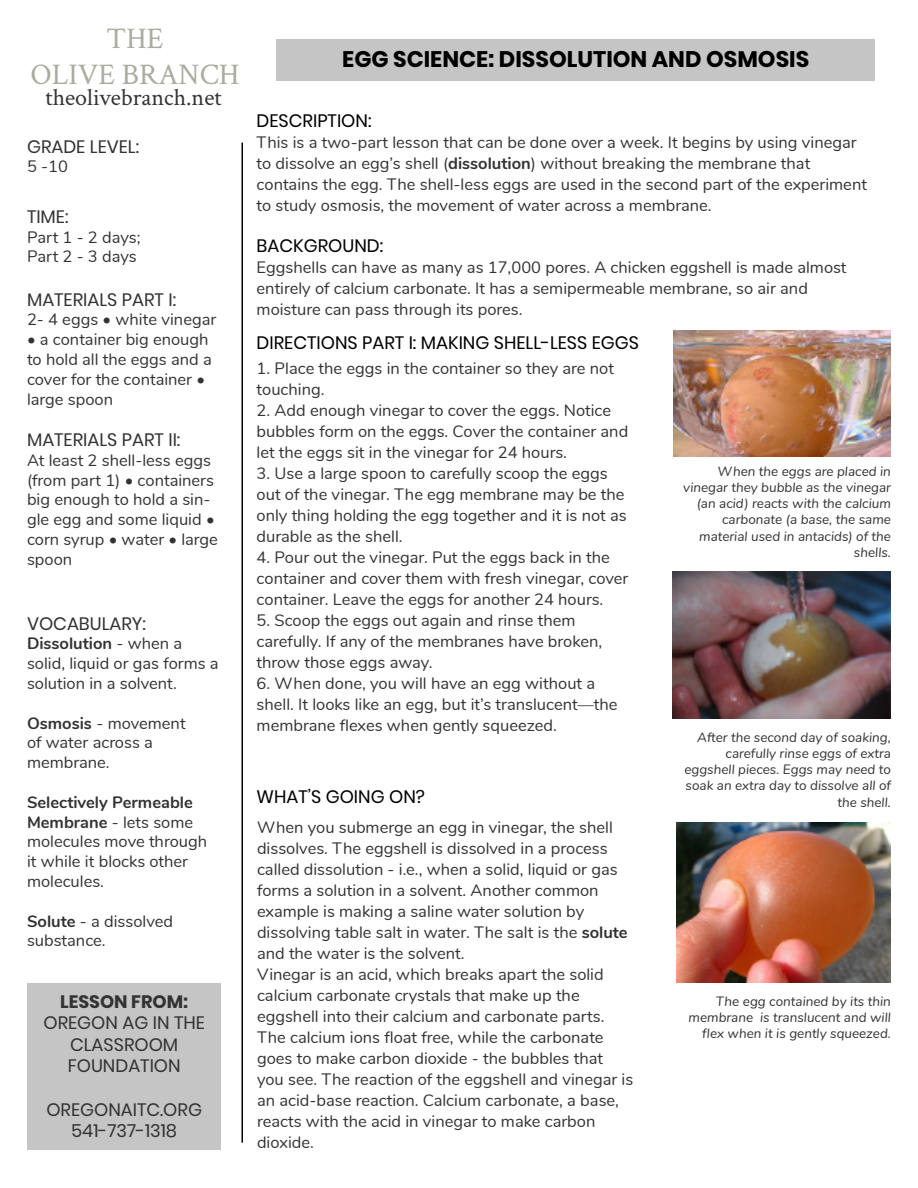
<style>
.page{position:relative;width:918px;height:1188px;background:#fff}
.page>*{position:absolute;margin:0;border:0;box-sizing:border-box;transform-origin:0 0}
.t1{font:30px/36px "Crimson Text";color:#a9ac9e;text-align:center}
.t2{font:24px "Crimson Text";color:#333}
.t3{font:700 22.5px "Poppins";color:#000}
.t4{font:18px/21.6px "Poppins";color:#333;text-align:center}
.t5{font:18px "Poppins";color:#000}
.t6{font:700 18px "Poppins";color:#333}
.t7{font:16.5px/21px "Nunito";color:#333}
.t8{font:italic 13.5px/16.2px "Nunito";color:#333;text-align:right}
.s1{font-weight:700}
</style>
<div class="page">
<hr style="left:242px;top:143px;width:1px;height:1000px;background:#000">
<div style="left:276px;top:39px;width:599px;height:42px;background:#c5c5c5"></div>
<img style="left:674px;top:330px;width:217px;height:126px">
<img style="left:672px;top:571px;width:219px;height:147px">
<img style="left:676px;top:822px;width:215px;height:161px">
<div style="left:27px;top:983px;width:193px;height:167px;background:#c5c5c5"></div>
<h1 class="t1" style="left:30px;top:19px;width:211px">THE<br>OLIVE BRANCH</h1>
<h2 class="t2" style="left:45px;top:81px;width:178px">theolivebranch.net</h2>
<p class="t4" style="left:27px;top:136px;width:114px">GRADE LEVEL:</p>
<p class="t7" style="left:27px;top:155px;width:42px">5 -10</p>
<p class="t4" style="left:27px;top:206px;width:43px">TIME:</p>
<p class="t7" style="left:27px;top:226px;width:115px;line-height:19.8px">Part 1 - 2 days;<br>Part 2 - 3 days</p>
<p class="t4" style="left:27px;top:289px;width:151px">MATERIALS PART I:</p>
<p class="t7" style="left:27px;top:308px;width:191px">2- 4 eggs • white vinegar</p>
<p class="t7" style="left:27px;top:329px;width:186px;line-height:19.8px">• a container big enough to hold all the eggs and a cover for the container • large spoon</p>
<p class="t4" style="left:27px;top:429px;width:155px">MATERIALS PART II:</p>
<p class="t7" style="left:27px;top:449px;width:192px;line-height:19.8px">At least 2 shell-less eggs (from part 1) • containers big enough to hold a sin&shy;gle egg and some liquid • corn syrup • water • large spoon</p>
<p class="t4" style="left:27px;top:613px;width:121px">VOCABULARY:</p>
<p class="t7" style="left:27px;top:633px;width:193px;line-height:19.8px"><span class="s1">Dissolution</span> - when a solid, liquid or gas forms a solution in a solvent.</p>
<p class="t7" style="left:27px;top:712px;width:160px;line-height:19.8px"><span class="s1">Osmosis</span> - movement of water across a membrane.</p>
<p class="t7" style="left:27px;top:791px;width:182px;line-height:19.8px"><span class="s1">Selectively Permeable<br>Membrane</span> - lets some molecules move through it while it blocks other molecules.</p>
<p class="t7" style="left:27px;top:910px;width:148px;line-height:19.8px"><span class="s1">Solute</span> - a dissolved substance.</p>
<p class="t6" style="left:60px;top:991px;width:130px">LESSON FROM:</p>
<p class="t4" style="left:43px;top:1012px;width:163px">OREGON AG IN THE<br>CLASSROOM<br>FOUNDATION</p>
<p class="t4" style="left:46px;top:1099px;width:157px">OREGONAITC.ORG<br>541-737-1318</p>
<h3 class="t3" style="left:342px;top:46px;width:469px">EGG SCIENCE: DISSOLUTION AND OSMOSIS</h3>
<p class="t5" style="left:257px;top:110px;width:116px">DESCRIPTION:</p>
<p class="t7" style="left:257px;top:131px;width:612px">This is a two-part lesson that can be done over a week. It begins by using vinegar to dissolve an egg’s shell (<span class="s1">dissolution</span>) without breaking the membrane that contains the egg. The shell-less eggs are used in the second part of the experiment to study osmosis, the movement of water across a membrane.</p>
<p class="t5" style="left:257px;top:236px;width:128px">BACKGROUND:</p>
<p class="t7" style="left:257px;top:256px;width:591px">Eggshells can have as many as 17,000 pores. A chicken eggshell is made almost entirely of calcium carbonate. It has a semipermeable membrane, so air and moisture can pass through its pores.</p>
<p class="t5" style="left:257px;top:333px;width:384px">DIRECTIONS PART I: MAKING SHELL-LESS EGGS</p>
<p class="t7" style="left:257px;top:357px;width:359px">1. Place the eggs in the container so they are not touching.</p>
<p class="t7" style="left:257px;top:399px;width:373px">2. Add enough vinegar to cover the eggs. Notice bubbles form on the eggs. Cover the container and let the eggs sit in the vinegar for 24 hours.</p>
<p class="t7" style="left:257px;top:462px;width:372px">3. Use a large spoon to carefully scoop the eggs out of the vinegar. The egg membrane may be the only thing holding the egg together and it is not as durable as the shell.</p>
<p class="t7" style="left:257px;top:546px;width:373px">4. Pour out the vinegar. Put the eggs back in the container and cover them with fresh vinegar, cover container. Leave the eggs for another 24 hours.</p>
<p class="t7" style="left:257px;top:609px;width:347px">5. Scoop the eggs out again and rinse them carefully. If any of the membranes have broken, throw those eggs away.</p>
<p class="t7" style="left:257px;top:672px;width:363px">6. When done, you will have an egg without a shell. It looks like an egg, but it’s translucent—the membrane flexes when gently squeezed.</p>
<p class="t5" style="left:257px;top:786px;width:170px">WHAT’S GOING ON?</p>
<p class="t7" style="left:257px;top:816px;width:378px">When you submerge an egg in vinegar, the shell dissolves. The eggshell is dissolved in a process called dissolution - i.e., when a solid, liquid or gas forms a solution in a solvent. Another common example is making a saline water solution by dissolving table salt in water. The salt is the <span class="s1">solute </span>and the water is the solvent.<br>Vinegar is an acid, which breaks apart the solid calcium carbonate crystals that make up the eggshell into their calcium and carbonate parts.<br>The calcium ions float free, while the carbonate goes to make carbon dioxide - the bubbles that you see. The reaction of the eggshell and vinegar is an acid-base reaction. Calcium carbonate, a base, reacts with the acid in vinegar to make carbon dioxide.</p>
<p class="t8" style="left:683px;top:462px;width:209px">When the eggs are placed in vinegar they bubble as the vinegar (an acid) reacts with the calcium carbonate (a base, the same material used in antacids) of the shells.</p>
<p class="t8" style="left:684px;top:728px;width:208px">After the second day of soaking, carefully rinse eggs of extra eggshell pieces. Eggs may need to soak an extra day to dissolve all of the shell.</p>
<p class="t8" style="left:689px;top:992px;width:204px">The egg contained by its thin membrane is translucent and will flex when it is gently squeezed.</p>
</div>
